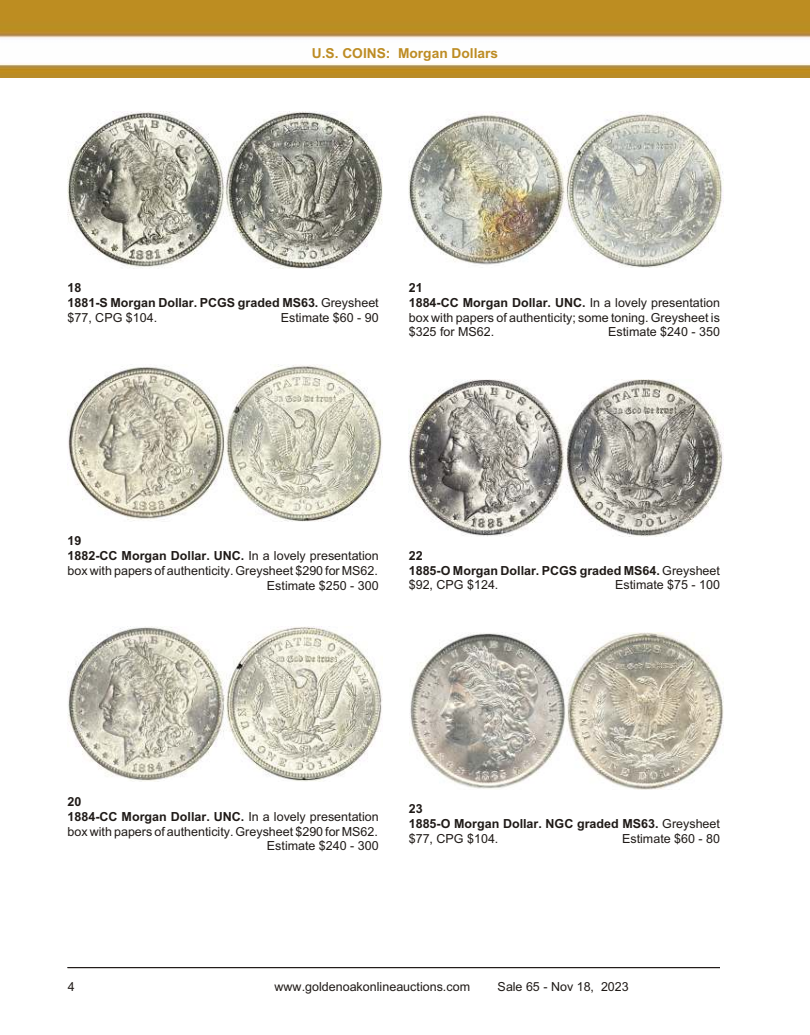
<style>
.page{position:relative;width:810px;height:1035px;background:#fff}
.page>*{position:absolute;margin:0;border:0;box-sizing:border-box;transform-origin:0 0}
.t1{font:700 13.75px "Arial";color:#bd8c24}
.t2{font:12.5px/14.8px "Arial";color:#1f1a17}
.t3{font:700 12.5px/14.8px "Arial";color:#1f1a17}
.s1{font-weight:400}
.s2{font-weight:700}
</style>
<div class="page">
<img style="left:0;top:0;width:810px;height:77px">
<hr style="left:68px;top:967px;width:652px;height:1px;background:#1f1a17">
<img style="left:409px;top:112px;width:315px;height:156px">
<img style="left:68px;top:626px;width:314px;height:156px">
<img style="left:68px;top:364px;width:314px;height:158px">
<img style="left:409px;top:379px;width:315px;height:157px">
<img style="left:409px;top:632px;width:314px;height:158px">
<img style="left:68px;top:111px;width:314px;height:157px">
<p class="t1" style="left:312px;top:48px;width:188px">U.S. COINS: Morgan Dollars</p>
<p class="t3" style="left:68px;top:282px;width:313px">18<br>1881-S Morgan Dollar. PCGS graded MS63. <span class="s1">Greysheet $77, CPG $104.</span></p>
<p class="t2" style="left:281px;top:311px;width:99px">Estimate $60 - 90</p>
<p class="t2" style="left:409px;top:282px;width:313px"><span class="s2">21<br>1884-CC Morgan Dollar. UNC.</span> In a lovely presentation box with papers of authenticity; some toning. Greysheet is $325 for MS62.</p>
<p class="t2" style="left:608px;top:326px;width:113px">Estimate $240 - 350</p>
<p class="t3" style="left:68px;top:535px;width:15px">19</p>
<p class="t3" style="left:68px;top:550px;width:313px">1882-CC Morgan Dollar. UNC. <span class="s1">In a lovely presentation</span></p>
<p class="t2" style="left:68px;top:564px;width:312px">box with papers of authenticity. Greysheet $290 for MS62.</p>
<p class="t2" style="left:267px;top:579px;width:113px">Estimate $250 - 300</p>
<p class="t3" style="left:409px;top:549px;width:313px">22<br>1885-O Morgan Dollar. PCGS graded MS64. <span class="s1">Greysheet $92, CPG $124.</span></p>
<p class="t2" style="left:615px;top:579px;width:106px">Estimate $75 - 100</p>
<p class="t3" style="left:68px;top:796px;width:15px">20</p>
<p class="t3" style="left:68px;top:811px;width:313px">1884-CC Morgan Dollar. UNC. <span class="s1">In a lovely presentation</span></p>
<p class="t2" style="left:68px;top:825px;width:312px">box with papers of authenticity. Greysheet $290 for MS62.</p>
<p class="t2" style="left:267px;top:840px;width:113px">Estimate $240 - 300</p>
<p class="t3" style="left:409px;top:803px;width:313px">23<br>1885-O Morgan Dollar. NGC graded MS63. <span class="s1">Greysheet $77, CPG $104.</span></p>
<p class="t2" style="left:622px;top:832px;width:99px">Estimate $60 - 80</p>
<p class="t2" style="left:68px;top:980px;width:8px">4</p>
<p class="t2" style="left:275px;top:980px;width:197px">www.goldenoakonlineauctions.com</p>
<p class="t2" style="left:498px;top:980px;width:133px">Sale 65 - Nov 18, 2023</p>
</div>
